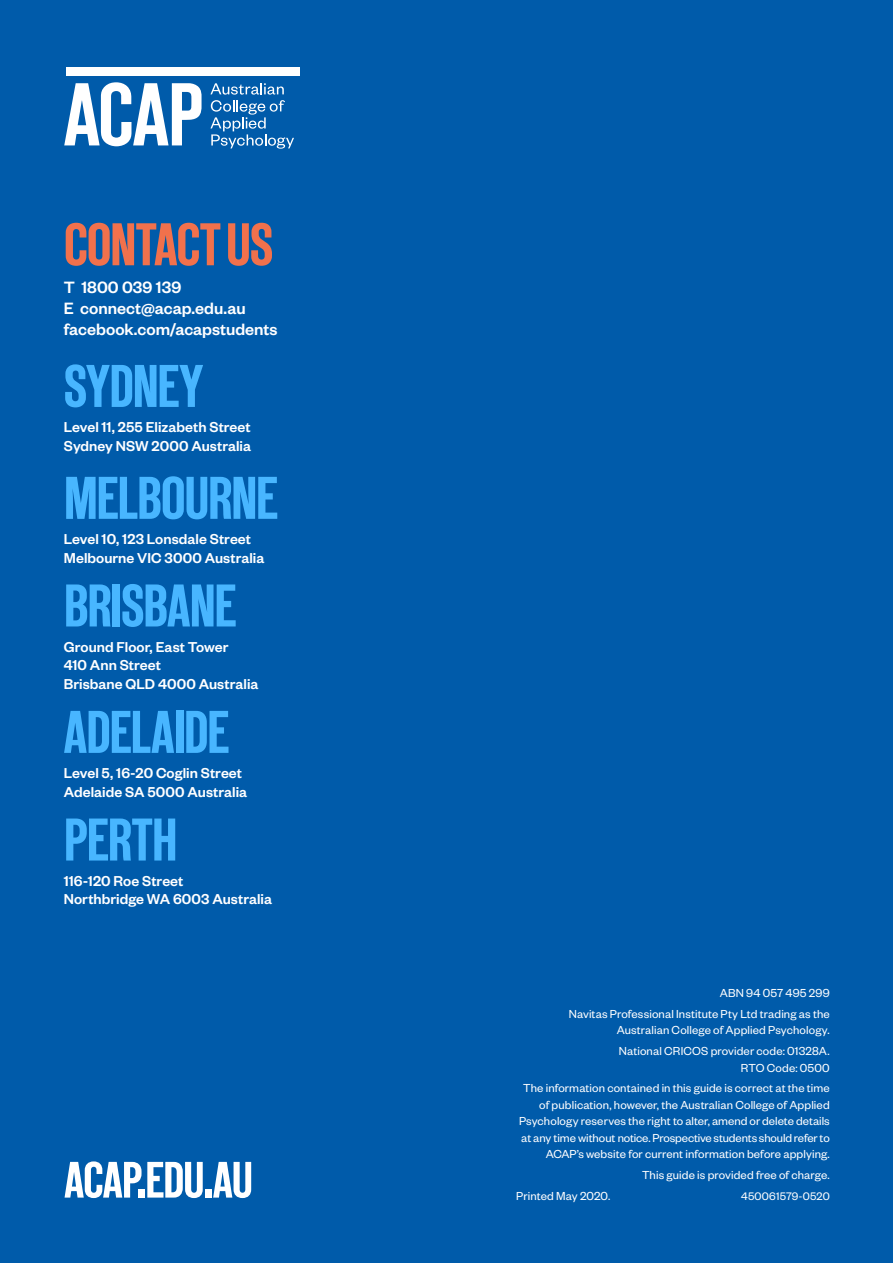
<style>
.page{position:relative;width:893px;height:1263px;background:#005baa}
.page>*{position:absolute;margin:0;border:0;box-sizing:border-box;transform-origin:0 0}
.t1{font:60px "New Grotesk Square FOUR";letter-spacing:-.02em;color:#48b6ff}
.t2{font:60px "New Grotesk Square FOUR";letter-spacing:-.02em;color:#f1714c}
.t3{font:51px "New Grotesk Square FOUR";letter-spacing:-.015em;color:#fff}
.t4{font:500 18px/21px "Founders Grotesk";color:#fff}
.t5{font:500 15.75px/18.8px "Founders Grotesk";letter-spacing:.005em;color:#fff}
.t6{font:12.75px/20.7px "Founders Grotesk";letter-spacing:.01em;color:#fff;text-align:right}
.t7{font:12px "Founders Grotesk";letter-spacing:.015em;color:#fff}
</style>
<div class="page">
<svg style="left:64px;top:82px;width:138px;height:64px"></svg>
<div style="left:66px;top:67px;width:234px;height:8px;background:#fff"></div>
<svg style="left:210px;top:83px;width:84px;height:66px"></svg>
<h1 class="t2" style="left:64px;top:208px;width:211px">CONTACT US</h1>
<h3 class="t4" style="left:64px;top:275px;width:215px">T 1800 039 139<br>E connect@acap.edu.au facebook.com/acapstudents</h3>
<h1 class="t1" style="left:64px;top:350px;width:141px">SYDNEY</h1>
<p class="t5" style="left:64px;top:417px;width:189px">Level 11, 255 Elizabeth Street<br>Sydney NSW 2000 Australia</p>
<h1 class="t1" style="left:64px;top:462px;width:216px">MELBOURNE</h1>
<p class="t5" style="left:64px;top:529px;width:202px">Level 10, 123 Lonsdale Street<br>Melbourne VIC 3000 Australia</p>
<h1 class="t1" style="left:64px;top:570px;width:174px">BRISBANE</h1>
<p class="t5" style="left:64px;top:636px;width:196px">Ground Floor, East Tower<br>410 Ann Street<br>Brisbane QLD 4000 Australia</p>
<h1 class="t1" style="left:64px;top:696px;width:167px">ADELAIDE</h1>
<p class="t5" style="left:64px;top:763px;width:185px">Level 5, 16-20 Coglin Street<br>Adelaide SA 5000 Australia</p>
<h1 class="t1" style="left:64px;top:804px;width:115px">PERTH</h1>
<p class="t5" style="left:64px;top:870px;width:210px">116-120 Roe Street<br>Northbridge WA 6003 Australia</p>
<h2 class="t3" style="left:64px;top:1149px;width:190px">ACAP.EDU.AU</h2>
<p class="t6" style="left:569px;top:982px;width:262px">ABN 94 057 495 299<br>Navitas Professional Institute Pty Ltd trading as the</p>
<p class="t6" style="left:617px;top:1019px;width:215px;text-align:left">Australian College of Applied Psychology.<br>National CRICOS provider code: 01328A.</p>
<p class="t6" style="left:523px;top:1056px;width:308px">RTO Code: 0500<br>The information contained in this guide is correct at the time</p>
<p class="t6" style="left:519px;top:1096px;width:312px;line-height:16.5px">of publication, however, the Australian College of Applied Psychology reserves the right to alter, amend or delete details at any time without notice. Prospective students should refer to ACAP’s website for current information before applying.</p>
<p class="t6" style="left:642px;top:1164px;width:189px">This guide is provided free of charge.</p>
<p class="t6" style="left:516px;top:1185px;width:96px">Printed May 2020.</p>
<p class="t7" style="left:741px;top:1189px;width:90px">450061579-0520</p>
</div>
